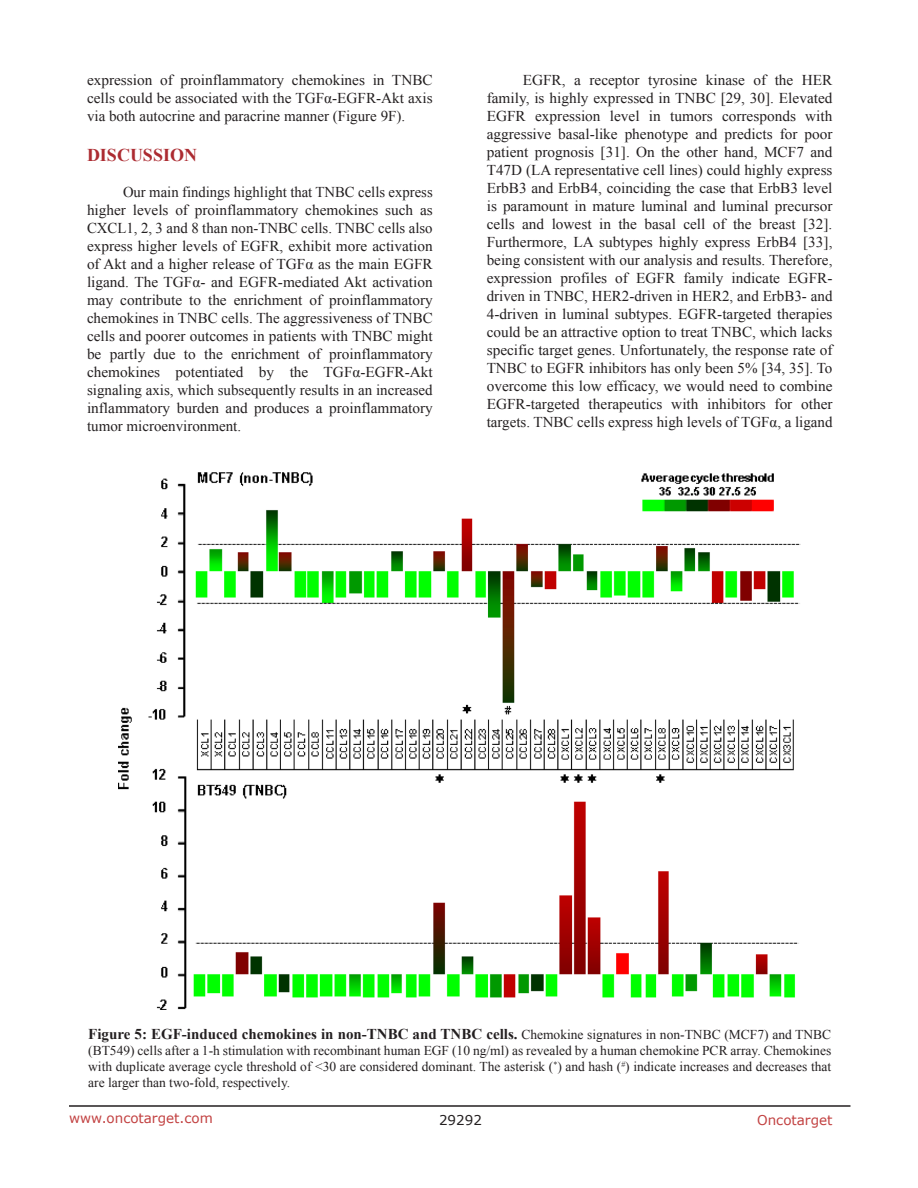
<style>
.page{position:relative;width:918px;height:1188px;background:#fff}
.page>*{position:absolute;margin:0;border:0;box-sizing:border-box;transform-origin:0 0}
.Heading{font:700 18px "Times New Roman";color:#ac2b31}
.BodyText{font:15px/18px "Times New Roman";color:#231f20;text-align:justify}
.Figuretrx{font:700 15px "Times New Roman";color:#231f20}
.Figuretrx-2{font:13.5px/16.2px "Times New Roman";color:#231f20;text-align:justify}
.t1{font:13.5px "Verdana";color:#c24141}
.t2{font:13.5px "Verdana";color:#231f20}
.s1{font-weight:400;font-size:13.5px}
</style>
<div class="page">
<hr style="left:69px;top:1105px;width:781px;height:2px;background:#231f20">
<img style="left:119px;top:473px;width:682px;height:536px">
<p class="BodyText" style="left:87px;top:71px;width:347px">expression of proinflammatory chemokines in TNBC cells could be associated with the TGFα-EGFR-Akt axis via both autocrine and paracrine manner (Figure 9F).</p>
<p class="Heading" style="left:87px;top:143px;width:112px">DISCUSSION</p>
<p class="BodyText" style="left:87px;top:183px;width:347px;text-indent:36px">Our main findings highlight that TNBC cells express higher levels of proinflammatory chemokines such as CXCL1, 2, 3 and 8 than non-TNBC cells. TNBC cells also express higher levels of EGFR, exhibit more activation of Akt and a higher release of TGFα as the main EGFR ligand. The TGFα- and EGFR-mediated Akt activation may contribute to the enrichment of proinflammatory chemokines in TNBC cells. The aggressiveness of TNBC cells and poorer outcomes in patients with TNBC might be partly due to the enrichment of proinflammatory chemokines potentiated by the TGFα-EGFR-Akt signaling axis, which subsequently results in an increased inflammatory burden and produces a proinflammatory tumor microenvironment.</p>
<p class="BodyText" style="left:487px;top:71px;width:347px;text-indent:36px">EGFR, a receptor tyrosine kinase of the HER family, is highly expressed in TNBC [29, 30]. Elevated EGFR expression level in tumors corresponds with aggressive basal-like phenotype and predicts for poor patient prognosis [31]. On the other hand, MCF7 and T47D (LA representative cell lines) could highly express ErbB3 and ErbB4, coinciding the case that ErbB3 level is paramount in mature luminal and luminal precursor cells and lowest in the basal cell of the breast [32].<br>Furthermore, LA subtypes highly express ErbB4 [33], being consistent with our analysis and results. Therefore, expression profiles of EGFR family indicate EGFR&shy;driven in TNBC, HER2-driven in HER2, and ErbB3- and 4-driven in luminal subtypes. EGFR-targeted therapies could be an attractive option to treat TNBC, which lacks specific target genes. Unfortunately, the response rate of TNBC to EGFR inhibitors has only been 5% [34, 35]. To overcome this low efficacy, we would need to combine EGFR-targeted therapeutics with inhibitors for other targets. TNBC cells express high levels of TGFα, a ligand</p>
<p class="Figuretrx" style="left:88px;top:1023px;width:745px">Figure 5: EGF-induced chemokines in non-TNBC and TNBC cells. <span class="s1">Chemokine signatures in non-TNBC (MCF7) and TNBC</span></p>
<p class="Figuretrx-2" style="left:88px;top:1042px;width:745px">(BT549) cells after a 1-h stimulation with recombinant human EGF (10 ng/ml) as revealed by a human chemokine PCR array. Chemokines with duplicate average cycle threshold of &lt;30 are considered dominant. The asterisk (<sup>*</sup>) and hash (<sup>#</sup>) indicate increases and decreases that are larger than two-fold, respectively.</p>
<p class="t1" style="left:69px;top:1109px;width:145px">www.oncotarget.com</p>
<p class="t2" style="left:439px;top:1111px;width:44px">29292</p>
<p class="t1" style="left:757px;top:1111px;width:77px">Oncotarget</p>
</div>
